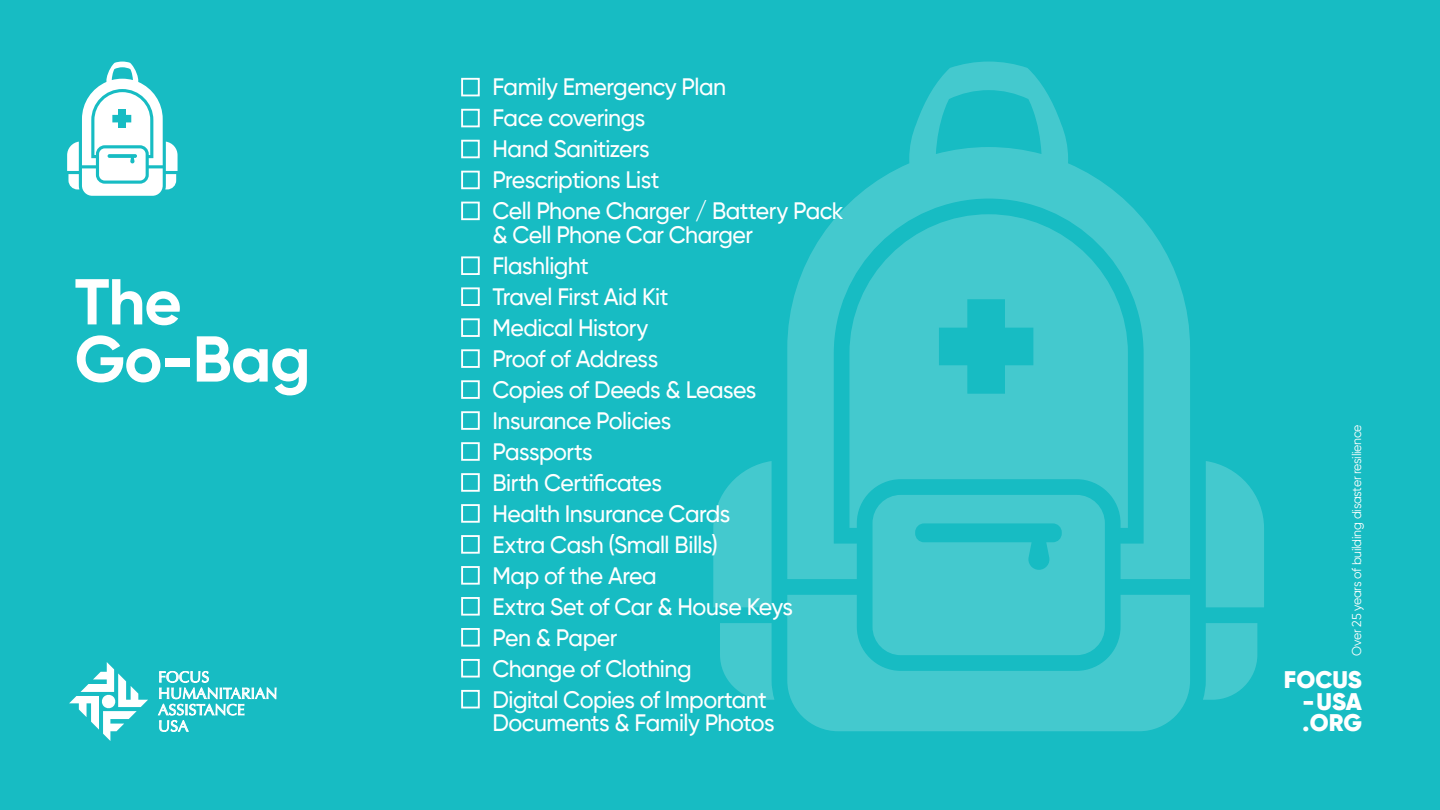
<style>
.page{position:relative;width:1440px;height:810px;background:#17bcc3}
.page>*{position:absolute;margin:0;border:0;box-sizing:border-box;transform-origin:0 0}
.t1{font:700 64.62px/57.1px "Gilroy";letter-spacing:-.02em;color:#fff}
.t2{font:900 24px/21.4px "Gilroy";color:#fff;text-align:justify}
.t3{font:500 23.75px/31px "Gilroy";letter-spacing:-.02em;color:#fff}
.t4{font:15.38px/16.4px "Optima";letter-spacing:.01em;color:#fff}
.t5{font:12.75px "Gilroy";letter-spacing:-.02em;color:#fff}
</style>
<div class="page">
<svg style="left:713px;top:62px;width:551px;height:669px;fill:#44c9ce"></svg>
<svg style="left:158px;top:671px;width:118px;height:61px"></svg>
<svg style="left:69px;top:662px;width:79px;height:79px"></svg>
<svg style="left:67px;top:62px;width:111px;height:134px"></svg>
<div style="left:118px;top:109px;width:8px;height:19px;background:#17bcc3"></div>
<div style="left:461px;top:78px;width:19px;height:18px;border:2px solid #fff"></div>
<div style="left:461px;top:109px;width:19px;height:18px;border:2px solid #fff"></div>
<div style="left:461px;top:140px;width:19px;height:18px;border:2px solid #fff"></div>
<div style="left:461px;top:171px;width:19px;height:18px;border:2px solid #fff"></div>
<div style="left:461px;top:202px;width:19px;height:18px;border:2px solid #fff"></div>
<div style="left:461px;top:256px;width:19px;height:19px;border:2px solid #fff"></div>
<div style="left:461px;top:287px;width:19px;height:19px;border:2px solid #fff"></div>
<div style="left:461px;top:318px;width:19px;height:19px;border:2px solid #fff"></div>
<div style="left:461px;top:349px;width:19px;height:19px;border:2px solid #fff"></div>
<div style="left:461px;top:380px;width:19px;height:19px;border:2px solid #fff"></div>
<div style="left:461px;top:411px;width:19px;height:19px;border:2px solid #fff"></div>
<div style="left:461px;top:442px;width:19px;height:19px;border:2px solid #fff"></div>
<div style="left:461px;top:473px;width:19px;height:19px;border:2px solid #fff"></div>
<div style="left:461px;top:504px;width:19px;height:19px;border:2px solid #fff"></div>
<div style="left:461px;top:535px;width:19px;height:19px;border:2px solid #fff"></div>
<div style="left:461px;top:566px;width:19px;height:19px;border:2px solid #fff"></div>
<div style="left:461px;top:597px;width:19px;height:19px;border:2px solid #fff"></div>
<div style="left:461px;top:628px;width:19px;height:19px;border:2px solid #fff"></div>
<div style="left:461px;top:659px;width:19px;height:19px;border:2px solid #fff"></div>
<div style="left:461px;top:690px;width:19px;height:18px;border:2px solid #fff"></div>
<h1 class="t1" style="left:75px;top:273px;width:237px">The<br>Go-Bag</h1>
<p class="t4" style="left:158px;top:669px;width:121px">FOCUS<br>HUMANITARIAN<br>ASSISTANCE<br>USA</p>
<p class="t3" style="left:492px;top:71px;width:353px">Family Emergency Plan<br>Face coverings<br>Hand Sanitizers<br>Prescriptions List<br>Cell Phone Charger / Battery Pack</p>
<p class="t3" style="left:492px;top:219px;width:302px">&amp; Cell Phone Car Charger<br>Flashlight<br>Travel First Aid Kit<br>Medical History<br>Proof of Address<br>Copies of Deeds &amp; Leases<br>Insurance Policies<br>Passports<br>Birth Certificates<br>Health Insurance Cards<br>Extra Cash (Small Bills)<br>Map of the Area<br>Extra Set of Car &amp; House Keys<br>Pen &amp; Paper<br>Change of Clothing<br>Digital Copies of Important</p>
<p class="t3" style="left:492px;top:707px;width:284px">Documents &amp; Family Photos</p>
<p class="t5" style="left:1349px;top:656px;width:233px;rotate:-90deg">Over 25 years of building disaster resilience</p>
<p class="t2" style="left:1303px;top:669px;width:61px;text-indent:-19px">FOCUS -USA .ORG</p>
</div>
